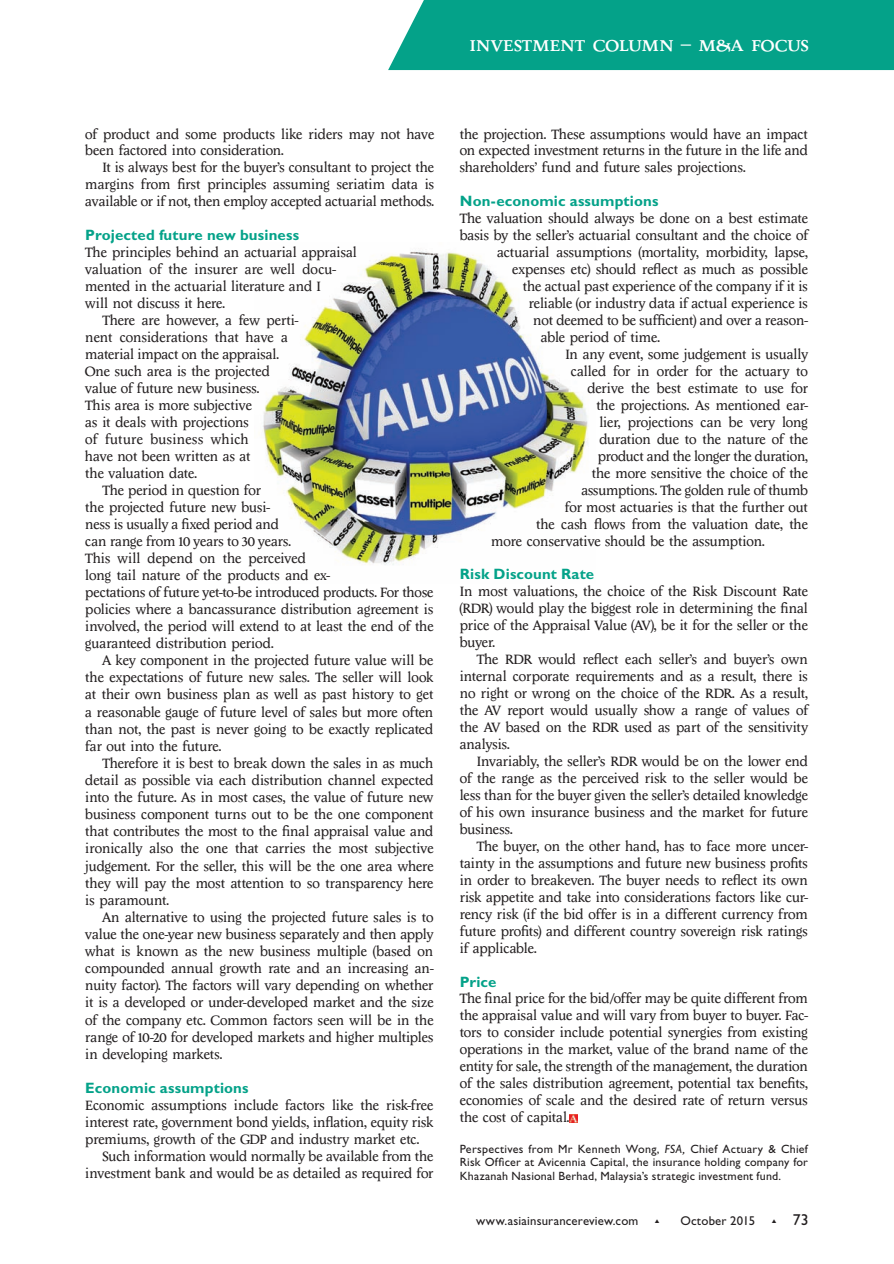
<style>
.page{position:relative;width:894px;height:1264px;background:#fff}
.page>*{position:absolute;margin:0;border:0;box-sizing:border-box;transform-origin:0 0}
.t1{font:22.5px "Economist 101 Small Cap";letter-spacing:-.005em;color:#fff}
.t2{font:15.75px "Gill Sans";color:#231f20}
.t3{font:700 15px "Gill Sans";letter-spacing:.01em;color:#04a289}
.t4{font:13.95px/17px "Economist 101";letter-spacing:-.005em;color:#231f20;text-align:justify}
.t5{font:13.95px "Economist 101";letter-spacing:-.025em;color:#231f20}
.t6{font:13.95px "Economist 101";letter-spacing:.02em;color:#231f20}
.t7{font:12.75px "Gill Sans";letter-spacing:.015em;color:#231f20}
.t8{font:12px/13.5px "Gill Sans";letter-spacing:.015em;color:#231f20;text-align:justify}
.s1{font-style:italic}
</style>
<div class="page">
<img style="left:263px;top:250px;width:325px;height:315px">
<svg style="left:569px;top:1114px;width:8px;height:8px"></svg>
<div style="left:388px;top:0;width:506px;height:70px;background:#04a289"></div>
<h1 class="t1" style="left:469px;top:34px;width:341px">Investment Column – M&amp;A Focus</h1>
<p class="t4" style="left:85px;top:126px;width:350px">of product and some products like riders may not have been factored into consideration.</p>
<p class="t4" style="left:85px;top:159px;width:350px;text-indent:17px">It is always best for the buyer’s consultant to project the margins from first principles assuming seriatim data is available or if not, then employ accepted actuarial methods.</p>
<p class="t3" style="left:85px;top:226px;width:215px">Projected future new business</p>
<p class="t4" style="left:85px;top:244px;width:273px">The principles behind an actuarial appraisal</p>
<p class="t4" style="left:85px;top:261px;width:252px">valuation of the insurer are well docu-</p>
<p class="t4" style="left:85px;top:278px;width:237px">mented in the actuarial literature and I</p>
<p class="t4" style="left:85px;top:295px;width:141px">will not discuss it here.</p>
<p class="t4" style="left:102px;top:312px;width:198px">There are however, a few perti-</p>
<p class="t4" style="left:85px;top:329px;width:204px">nent considerations that have a</p>
<p class="t4" style="left:85px;top:346px;width:195px">material impact on the appraisal.</p>
<p class="t4" style="left:85px;top:363px;width:186px">One such area is the projected</p>
<p class="t4" style="left:85px;top:380px;width:175px">value of future new business.</p>
<p class="t4" style="left:85px;top:397px;width:168px">This area is more subjective</p>
<p class="t4" style="left:85px;top:414px;width:165px">as it deals with projections</p>
<p class="t6" style="left:85px;top:431px;width:165px">of future business which</p>
<p class="t4" style="left:85px;top:448px;width:166px">have not been written as at</p>
<p class="t4" style="left:85px;top:465px;width:113px">the valuation date.</p>
<p class="t4" style="left:102px;top:481px;width:160px">The period in question for</p>
<p class="t4" style="left:85px;top:498px;width:186px">the projected future new busi-</p>
<p class="t4" style="left:85px;top:515px;width:195px">ness is usually a fixed period and</p>
<p class="t4" style="left:85px;top:532px;width:207px">can range from 10 years to 30 years.</p>
<p class="t4" style="left:85px;top:549px;width:222px">This will depend on the perceived</p>
<p class="t4" style="left:85px;top:566px;width:246px">long tail nature of the products and ex-</p>
<p class="t4" style="left:85px;top:583px;width:349px">pectations of future yet-to-be introduced products. For those</p>
<p class="t4" style="left:85px;top:601px;width:349px">policies where a bancassurance distribution agreement is</p>
<p class="t4" style="left:85px;top:618px;width:350px">involved, the period will extend to at least the end of the</p>
<p class="t4" style="left:85px;top:635px;width:190px">guaranteed distribution period.</p>
<p class="t4" style="left:102px;top:652px;width:332px">A key component in the projected future value will be</p>
<p class="t4" style="left:85px;top:669px;width:349px">the expectations of future new sales. The seller will look</p>
<p class="t4" style="left:85px;top:686px;width:349px">at their own business plan as well as past history to get</p>
<p class="t4" style="left:85px;top:703px;width:349px">a reasonable gauge of future level of sales but more often</p>
<p class="t4" style="left:85px;top:720px;width:349px">than not, the past is never going to be exactly replicated</p>
<p class="t4" style="left:85px;top:737px;width:137px">far out into the future.</p>
<p class="t4" style="left:102px;top:754px;width:332px">Therefore it is best to break down the sales in as much</p>
<p class="t4" style="left:85px;top:772px;width:349px">detail as possible via each distribution channel expected</p>
<p class="t4" style="left:85px;top:789px;width:349px">into the future. As in most cases, the value of future new</p>
<p class="t4" style="left:85px;top:806px;width:349px">business component turns out to be the one component</p>
<p class="t4" style="left:85px;top:823px;width:349px">that contributes the most to the final appraisal value and</p>
<p class="t4" style="left:85px;top:840px;width:349px">ironically also the one that carries the most subjective</p>
<p class="t4" style="left:85px;top:857px;width:349px">judgement. For the seller, this will be the one area where</p>
<p class="t4" style="left:85px;top:874px;width:349px">they will pay the most attention to so transparency here</p>
<p class="t4" style="left:85px;top:891px;width:85px">is paramount.</p>
<p class="t4" style="left:102px;top:908px;width:332px">An alternative to using the projected future sales is to</p>
<p class="t4" style="left:85px;top:926px;width:349px">value the one-year new business separately and then apply</p>
<p class="t4" style="left:85px;top:943px;width:349px">what is known as the new business multiple (based on</p>
<p class="t4" style="left:85px;top:960px;width:350px">compounded annual growth rate and an increasing an-</p>
<p class="t4" style="left:85px;top:977px;width:349px">nuity factor). The factors will vary depending on whether</p>
<p class="t4" style="left:85px;top:994px;width:350px">it is a developed or under-developed market and the size</p>
<p class="t4" style="left:85px;top:1011px;width:349px">of the company etc. Common factors seen will be in the</p>
<p class="t4" style="left:85px;top:1028px;width:349px">range of 10-20 for developed markets and higher multiples</p>
<p class="t4" style="left:85px;top:1045px;width:138px">in developing markets.</p>
<p class="t3" style="left:85px;top:1078px;width:165px">Economic assumptions</p>
<p class="t4" style="left:85px;top:1096px;width:349px">Economic assumptions include factors like the risk-free interest rate, government bond yields, inflation, equity risk premiums, growth of the GDP and industry market etc.</p>
<p class="t4" style="left:85px;top:1148px;width:349px;text-align:right">Such information would normally be available from the investment bank and would be as detailed as required for</p>
<p class="t4" style="left:459px;top:126px;width:349px">the projection. These assumptions would have an impact on expected investment returns in the future in the life and shareholders’ fund and future sales projections.</p>
<p class="t3" style="left:459px;top:192px;width:200px">Non-economic assumptions</p>
<p class="t4" style="left:459px;top:210px;width:349px">The valuation should always be done on a best estimate</p>
<p class="t4" style="left:459px;top:227px;width:349px">basis by the seller’s actuarial consultant and the choice of</p>
<p class="t4" style="left:497px;top:244px;width:312px">actuarial assumptions (mortality, morbidity, lapse,</p>
<p class="t4" style="left:512px;top:261px;width:297px">expenses etc) should reflect as much as possible</p>
<p class="t4" style="left:522px;top:278px;width:286px">the actual past experience of the company if it is</p>
<p class="t4" style="left:528px;top:295px;width:280px">reliable (or industry data if actual experience is</p>
<p class="t4" style="left:533px;top:312px;width:276px">not deemed to be sufficient) and over a reason-</p>
<p class="t4" style="left:540px;top:329px;width:121px">able period of time.</p>
<p class="t4" style="left:565px;top:346px;width:244px">In any event, some judgement is usually</p>
<p class="t4" style="left:570px;top:363px;width:238px">called for in order for the actuary to</p>
<p class="t4" style="left:587px;top:380px;width:222px">derive the best estimate to use for</p>
<p class="t4" style="left:596px;top:397px;width:213px">the projections. As mentioned ear-</p>
<p class="t4" style="left:599px;top:414px;width:210px">lier, projections can be very long</p>
<p class="t4" style="left:599px;top:431px;width:210px">duration due to the nature of the</p>
<p class="t5" style="left:597px;top:448px;width:211px">product and the longer the duration,</p>
<p class="t4" style="left:591px;top:465px;width:217px">the more sensitive the choice of the</p>
<p class="t4" style="left:581px;top:481px;width:228px">assumptions. The golden rule of thumb</p>
<p class="t4" style="left:564px;top:498px;width:244px">for most actuaries is that the further out</p>
<p class="t4" style="left:536px;top:515px;width:273px">the cash flows from the valuation date, the</p>
<p class="t4" style="left:491px;top:532px;width:275px">more conservative should be the assumption.</p>
<p class="t3" style="left:459px;top:565px;width:136px">Risk Discount Rate</p>
<p class="t4" style="left:459px;top:583px;width:350px">In most valuations, the choice of the Risk Discount Rate (RDR) would play the biggest role in determining the final price of the Appraisal Value (AV), be it for the seller or the buyer.</p>
<p class="t4" style="left:459px;top:651px;width:350px;text-indent:17px">The RDR would reflect each seller’s and buyer’s own internal corporate requirements and as a result, there is no right or wrong on the choice of the RDR. As a result, the AV report would usually show a range of values of the AV based on the RDR used as part of the sensitivity analysis.</p>
<p class="t4" style="left:459px;top:753px;width:350px;text-indent:17px">Invariably, the seller’s RDR would be on the lower end of the range as the perceived risk to the seller would be less than for the buyer given the seller’s detailed knowledge of his own insurance business and the market for future business.</p>
<p class="t4" style="left:459px;top:837px;width:350px;text-indent:17px">The buyer, on the other hand, has to face more uncer&shy;tainty in the assumptions and future new business profits in order to breakeven. The buyer needs to reflect its own risk appetite and take into considerations factors like cur&shy;rency risk (if the bid offer is in a different currency from future profits) and different country sovereign risk ratings if applicable.</p>
<p class="t3" style="left:459px;top:972px;width:38px">Price</p>
<p class="t4" style="left:459px;top:990px;width:350px">The final price for the bid/offer may be quite different from the appraisal value and will vary from buyer to buyer. Fac&shy;tors to consider include potential synergies from existing operations in the market, value of the brand name of the entity for sale, the strength of the management, the duration of the sales distribution agreement, potential tax benefits, economies of scale and the desired rate of return versus the cost of capital.</p>
<p class="t8" style="left:459px;top:1141px;width:349px">Perspectives from Mr Kenneth Wong, <span class="s1">FSA,</span> Chief Actuary &amp; Chief Risk Officer at Avicennia Capital, the insurance holding company for Khazanah Nasional Berhad, Malaysia’s strategic investment fund.</p>
<p class="t7" style="left:476px;top:1212px;width:164px">www.asiainsurancereview.com</p>
<p class="t7" style="left:655px;top:1212px;width:102px">▲ October 2015</p>
<p class="t2" style="left:771px;top:1210px;width:39px">▲ 73</p>
</div>
